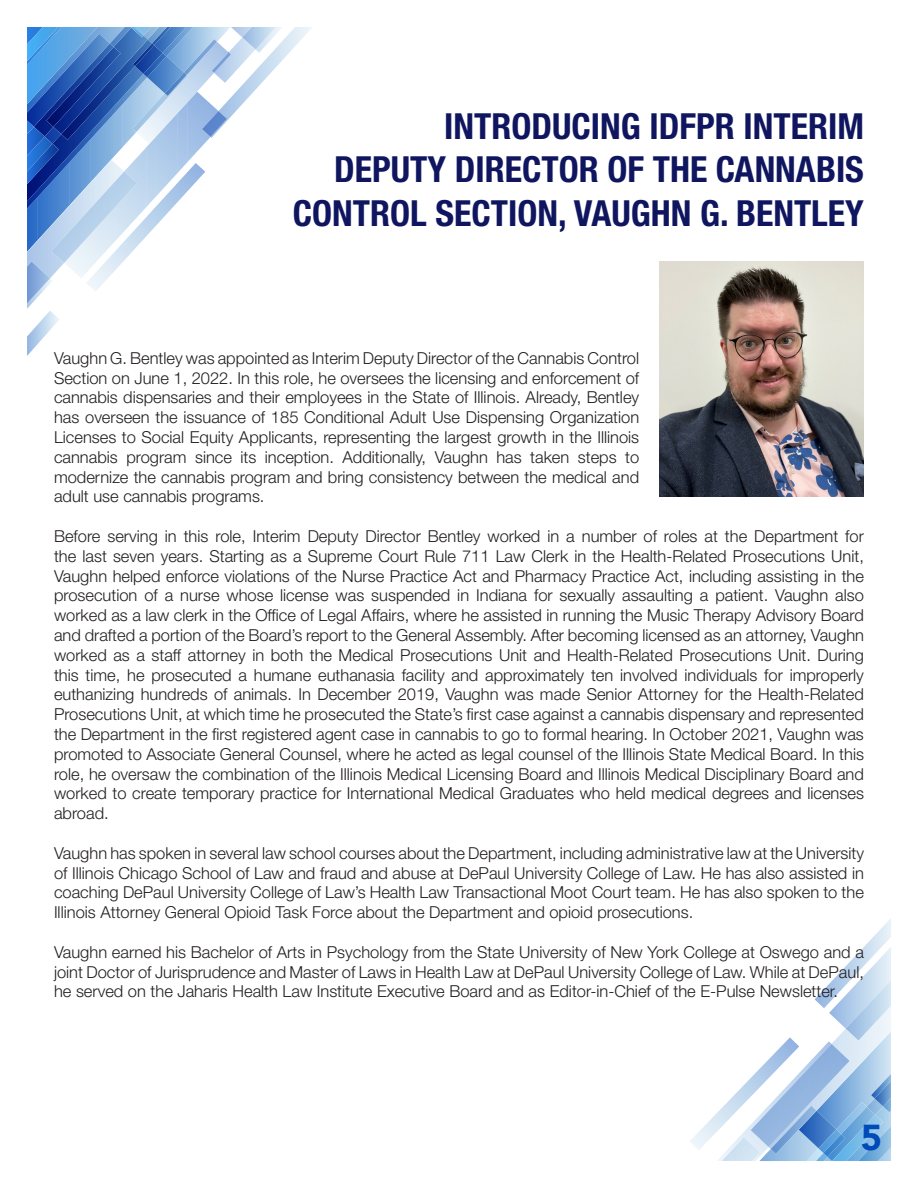
<style>
.page{position:relative;width:918px;height:1188px;background:#fff}
.page>*{position:absolute;margin:0;border:0;box-sizing:border-box;transform-origin:0 0}
.t1{font:700 condensed 36px "Helvetica Neue LT Std";color:#0f165f}
.t2{font:900 36px "Avenir";color:#004aba}
.t3{font:300 16.5px/19.8px "Helvetica Neue LT Std";color:#231f20;text-align:justify}
</style>
<div class="page">
<img style="left:252px;top:27px;width:60px;height:66px">
<img style="left:252px;top:27px;width:31px;height:26px">
<img style="left:252px;top:27px;width:24px;height:22px">
<svg style="left:27px;top:27px;width:225px;height:329px"></svg>
<img style="left:85px;top:263px;width:10px;height:12px">
<img style="left:74px;top:263px;width:11px;height:15px">
<img style="left:64px;top:263px;width:11px;height:9px">
<img style="left:202px;top:111px;width:25px;height:26px">
<img style="left:51px;top:172px;width:86px;height:91px">
<img style="left:815px;top:919px;width:76px;height:89px">
<svg style="left:698px;top:1031px;width:193px;height:130px"></svg>
<img style="left:771px;top:1147px;width:45px;height:7px">
<img style="left:751px;top:1044px;width:99px;height:103px">
<svg style="left:824px;top:937px;width:67px;height:71px"></svg>
<img style="left:829px;top:947px;width:62px;height:82px">
<img style="left:846px;top:980px;width:45px;height:61px">
<img style="left:659px;top:261px;width:205px;height:236px">
<p class="t1" style="left:444px;top:105px;width:421px">INTRODUCING IDFPR INTERIM</p>
<p class="t1" style="left:334px;top:148px;width:531px">DEPUTY DIRECTOR OF THE CANNABIS</p>
<p class="t1" style="left:293px;top:191px;width:573px">CONTROL SECTION, VAUGHN G. BENTLEY</p>
<p class="t3" style="left:54px;top:348px;width:587px">Vaughn G. Bentley was appointed as Interim Deputy Director of the Cannabis Control Section on June 1, 2022. In this role, he oversees the licensing and enforcement of cannabis dispensaries and their employees in the State of Illinois. Already, Bentley has overseen the issuance of 185 Conditional Adult Use Dispensing Organization Licenses to Social Equity Applicants, representing the largest growth in the Illinois cannabis program since its inception. Additionally, Vaughn has taken steps to modernize the cannabis program and bring consistency between the medical and adult use cannabis programs.</p>
<p class="t3" style="left:54px;top:526px;width:812px">Before serving in this role, Interim Deputy Director Bentley worked in a number of roles at the Department for the last seven years. Starting as a Supreme Court Rule 711 Law Clerk in the Health-Related Prosecutions Unit, Vaughn helped enforce violations of the Nurse Practice Act and Pharmacy Practice Act, including assisting in the prosecution of a nurse whose license was suspended in Indiana for sexually assaulting a patient. Vaughn also worked as a law clerk in the Office of Legal Affairs, where he assisted in running the Music Therapy Advisory Board and drafted a portion of the Board’s report to the General Assembly. After becoming licensed as an attorney, Vaughn worked as a staff attorney in both the Medical Prosecutions Unit and Health-Related Prosecutions Unit. During this time, he prosecuted a humane euthanasia facility and approximately ten involved individuals for improperly euthanizing hundreds of animals. In December 2019, Vaughn was made Senior Attorney for the Health-Related Prosecutions Unit, at which time he prosecuted the State’s first case against a cannabis dispensary and represented the Department in the first registered agent case in cannabis to go to formal hearing. In October 2021, Vaughn was promoted to Associate General Counsel, where he acted as legal counsel of the Illinois State Medical Board. In this role, he oversaw the combination of the Illinois Medical Licensing Board and Illinois Medical Disciplinary Board and worked to create temporary practice for International Medical Graduates who held medical degrees and licenses abroad.</p>
<p class="t3" style="left:54px;top:843px;width:812px">Vaughn has spoken in several law school courses about the Department, including administrative law at the University of Illinois Chicago School of Law and fraud and abuse at DePaul University College of Law. He has also assisted in coaching DePaul University College of Law’s Health Law Transactional Moot Court team. He has also spoken to the Illinois Attorney General Opioid Task Force about the Department and opioid prosecutions.</p>
<p class="t3" style="left:54px;top:942px;width:812px">Vaughn earned his Bachelor of Arts in Psychology from the State University of New York College at Oswego and a joint Doctor of Jurisprudence and Master of Laws in Health Law at DePaul University College of Law. While at DePaul, he served on the Jaharis Health Law Institute Executive Board and as Editor-in-Chief of the E-Pulse Newsletter.</p>
<p class="t2" style="left:861px;top:1106px;width:23px">5</p>
</div>
